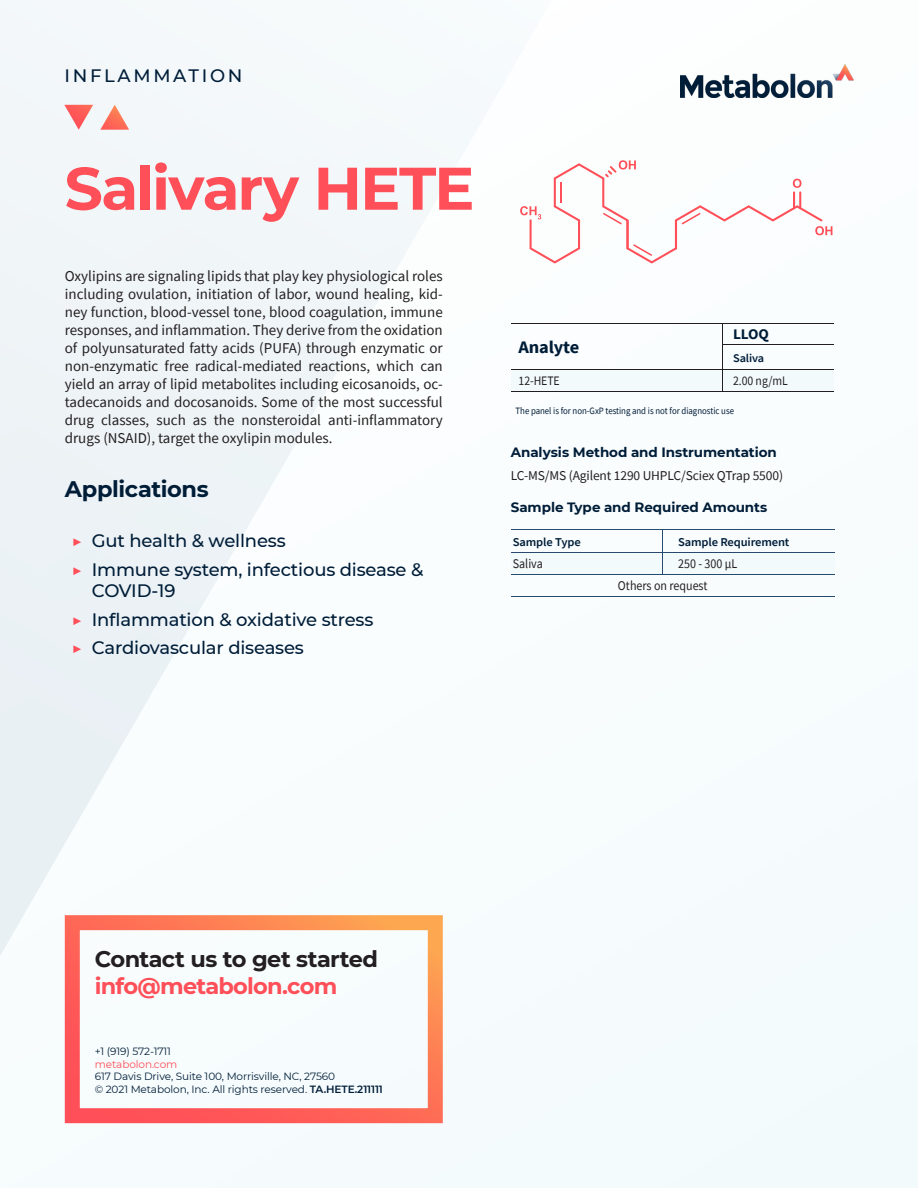
<style>
.page{position:relative;width:918px;height:1188px;background:#f7fcfd}
.page>*{position:absolute;margin:0;border:0;box-sizing:border-box;transform-origin:0 0}
.t1{font:700 60px "Montserrat";letter-spacing:-.03em;color:#ff4f58}
.t2{font:700 22.5px/27px "Montserrat";letter-spacing:-.03em;color:#231f20}
.HEADING{font:700 22.5px "Montserrat";letter-spacing:-.015em;color:#001d38}
.TITLE_caption{font:500 18px/21.6px "Montserrat";letter-spacing:-.01em;color:#001d38}
.TITLE_caption-2{font:500 18px "Montserrat";letter-spacing:.15em;color:#001d38}
.t3{font:700 17.55px "Source Sans Pro";letter-spacing:-.01em;color:#001d38;scale:1.04 1}
.t4{font:15px/18px "Source Sans Pro";color:#231f20;text-align:justify}
.t5{font:700 14.7px "Source Sans Pro";color:#001d38;scale:1.04 1}
.HEADING-2{font:700 13.5px "Montserrat";letter-spacing:-.005em;color:#001d38}
.t6{font:13.5px "Source Sans Pro";letter-spacing:-.01em;color:#231f20}
.t7{font:13.35px/22.4px "Source Sans Pro";color:#231f20;scale:.9 1}
.t8{font:12.9px "Source Sans Pro";letter-spacing:-.005em;color:#231f20;scale:.9 1}
.t9{font:600 12px "Source Sans Pro";letter-spacing:-.01em;color:#001d38;scale:1.04 1}
.t10{font:600 11.7px "Source Sans Pro";letter-spacing:-.01em;color:#001d38;scale:1.04 1}
.t11{font:10.5px "Montserrat";letter-spacing:-.01em;color:#001d38}
.t12{font:10.5px "Montserrat";letter-spacing:-.01em;color:#ff4f58}
.t13{font:9.75px "Source Sans Pro";letter-spacing:-.005em;color:#001d38;scale:.91 1}
.s1{font-weight:700;color:#ff4f58}
.s2{color:#ff4f58}
.s3{font-weight:600}
</style>
<div class="page">
<svg style="left:0;top:104px;width:552px;height:885px"></svg>
<hr style="left:512px;top:323px;width:210px;height:1px;background:#231f20">
<hr style="left:723px;top:323px;width:110px;height:1px;background:#231f20">
<hr style="left:723px;top:345px;width:110px;height:1px;background:#231f20">
<div style="left:512px;top:370px;width:210px;height:21px;background:#f2fafc"></div>
<div style="left:723px;top:370px;width:110px;height:21px;background:#f2fafc"></div>
<hr style="left:512px;top:369px;width:210px;height:1px;background:#231f20">
<hr style="left:723px;top:369px;width:110px;height:1px;background:#231f20">
<hr style="left:512px;top:391px;width:210px;height:1px;background:#231f20">
<svg style="left:722px;top:323px;width:1px;height:69px"></svg>
<hr style="left:723px;top:391px;width:110px;height:1px;background:#231f20">
<img style="left:680px;top:65px;width:173px;height:32px">
<hr style="left:511px;top:530px;width:151px;height:1px;background:#284a6f">
<hr style="left:663px;top:530px;width:172px;height:1px;background:#284a6f">
<div style="left:511px;top:553px;width:151px;height:21px;background:#f2fafc"></div>
<div style="left:663px;top:553px;width:172px;height:21px;background:#f2fafc"></div>
<hr style="left:511px;top:552px;width:151px;height:1px;background:#284a6f">
<hr style="left:663px;top:552px;width:172px;height:1px;background:#284a6f">
<hr style="left:511px;top:574px;width:151px;height:1px;background:#284a6f">
<svg style="left:662px;top:530px;width:1px;height:45px"></svg>
<hr style="left:663px;top:574px;width:172px;height:1px;background:#284a6f">
<hr style="left:511px;top:597px;width:324px;height:1px;background:#284a6f">
<svg style="left:520px;top:160px;width:312px;height:104px"></svg>
<svg style="left:64px;top:105px;width:65px;height:25px"></svg>
<p class="TITLE_caption-2" style="left:64px;top:63px;width:180px">INFLAMMATION</p>
<p class="t1" style="left:65px;top:145px;width:411px">Salivary HETE</p>
<p class="t4" style="left:65px;top:267px;width:380px">Oxylipins are signaling lipids that play key physiological roles including ovulation, initiation of labor, wound healing, kid&shy;ney function, blood-vessel tone, blood coagulation, immune responses, and inflammation. They derive from the oxidation of polyunsaturated fatty acids (PUFA) through enzymatic or non-enzymatic free radical-mediated reactions, which can yield an array of lipid metabolites including eicosanoids, oc&shy;tadecanoids and docosanoids. Some of the most successful drug classes, such as the nonsteroidal anti-inflammatory drugs (NSAID), target the oxylipin modules.</p>
<p class="HEADING" style="left:65px;top:473px;width:146px">Applications</p>
<p class="TITLE_caption" style="left:72px;top:530px;width:216px"><span class="s1">▶</span> Gut health &amp; wellness</p>
<p class="TITLE_caption" style="left:92px;top:558px;width:333px;text-indent:-20px"><span class="s1">▶</span> Immune system, infectious disease &amp;<br>COVID-19</p>
<p class="TITLE_caption" style="left:72px;top:608px;width:303px"><span class="s1">▶</span> Inflammation &amp; oxidative stress</p>
<p class="TITLE_caption" style="left:72px;top:636px;width:234px"><span class="s1">▶</span> Cardiovascular diseases</p>
<p class="t3" style="left:519px;top:335px;width:60px">Analyte</p>
<p class="t5" style="left:733px;top:324px;width:36px">LLOQ</p>
<p class="t10" style="left:733px;top:351px;width:31px">Saliva</p>
<p class="t8" style="left:519px;top:373px;width:47px">12-HETE</p>
<p class="t8" style="left:733px;top:372px;width:62px">2.00 ng/mL</p>
<p class="t13" style="left:516px;top:404px;width:242px">The panel is for non-GxP testing and is not for diagnostic use</p>
<p class="HEADING-2" style="left:511px;top:442px;width:268px">Analysis Method and Instrumentation</p>
<p class="t6" style="left:511px;top:467px;width:274px">LC-MS/MS (Agilent 1290 UHPLC/Sciex QTrap 5500)</p>
<p class="HEADING-2" style="left:511px;top:498px;width:258px">Sample Type and Required Amounts</p>
<p class="t9" style="left:513px;top:534px;width:67px">Sample Type</p>
<p class="t9" style="left:678px;top:534px;width:109px">Sample Requirement</p>
<p class="t7" style="left:513px;top:552px;width:35px">Saliva</p>
<p class="t7" style="left:618px;top:552px;width:134px;text-indent:60px">250 - 300 µL<br>Others on request</p>
<p class="t2" style="left:95px;top:944px;width:285px">Contact us to get started <span class="s2">info@metabolon.com</span></p>
<p class="t11" style="left:95px;top:1044px;width:78px">+1 (919) 572-1711</p>
<p class="t12" style="left:95px;top:1057px;width:84px">metabolon.com</p>
<p class="t11" style="left:95px;top:1069px;width:242px">617 Davis Drive, Suite 100, Morrisville, NC, 27560</p>
<p class="t11" style="left:95px;top:1082px;width:290px">© 2021 Metabolon, Inc. All rights reserved. <span class="s3">TA.HETE.211111</span></p>
</div>
